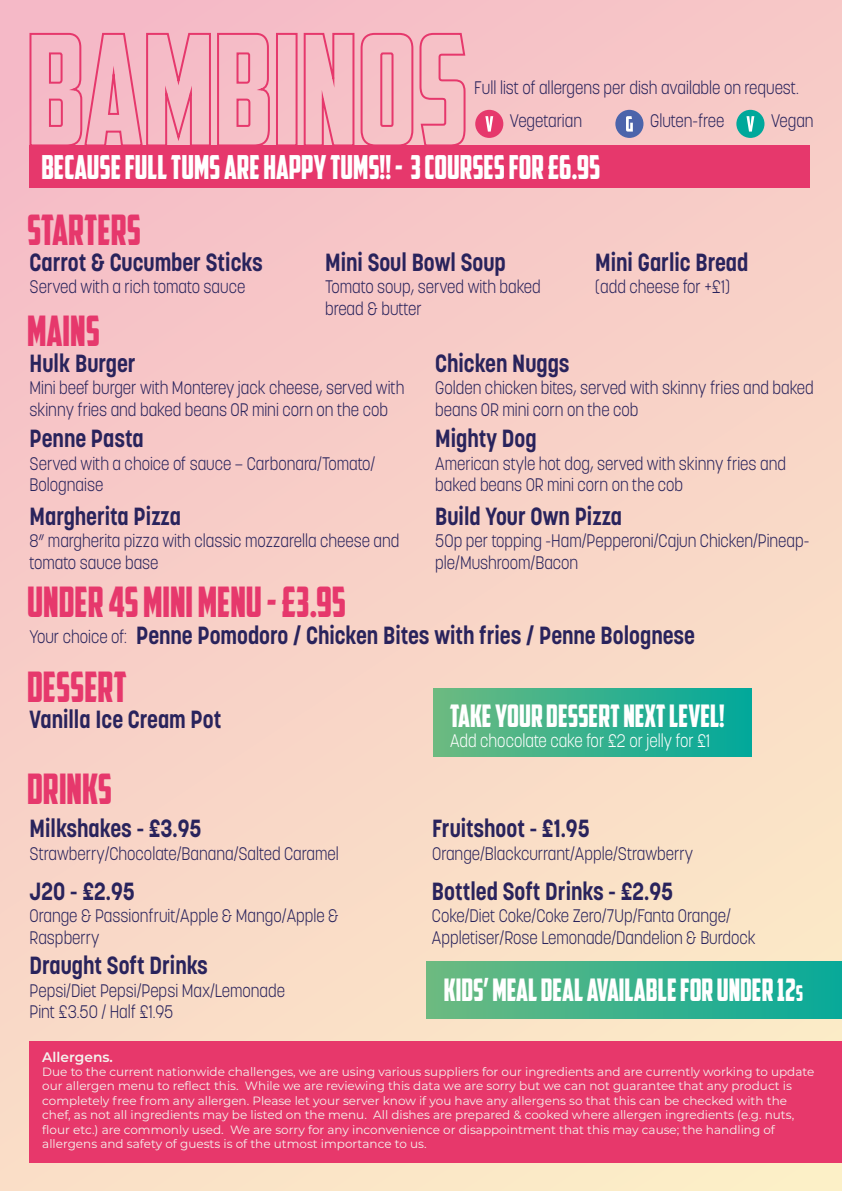
<style>
.page{position:relative;width:842px;height:1191px;background:#fff}
.page>*{position:absolute;margin:0;border:0;box-sizing:border-box;transform-origin:0 0}
.t1{font:42px "American Captain";color:#e6386c;scale:.88 1}
.t2{font:33px "American Captain";color:#fff;scale:.88 1}
.t3{font:31px "American Captain";color:#fff;scale:.88 1}
.t4{font:700 24.6px "Korolev";color:#29235c;scale:.88 1}
.t5{font:300 18px/21.6px "Korolev";color:#29235c;scale:.88 1}
.t6{font:300 18px "Korolev";color:#fff;scale:.88 1}
.t7{font:600 13.8px "Montserrat";color:#f4f3ee}
.t8{font:12px/14.4px "Montserrat";color:#f4f3ee}
.s1{font-size:21.8px}
</style>
<div class="page">
<div style="left:0;top:0;width:842px;height:1191px;background:linear-gradient(to bottom,#f6c2c7,#fae2c6)"></div>
<svg style="left:28px;top:32px;width:243px;height:115px;background:#f3aabb"></svg>
<div style="left:276px;top:33px;width:22px;height:113px;border:2px solid #e6386c"></div>
<svg style="left:303px;top:32px;width:164px;height:113px;background:#f4b2bd"></svg>
<div style="left:475px;top:110px;width:28px;height:28px;background:#e6386c;border-radius:50%"></div>
<svg style="left:485px;top:116px;width:8px;height:16px"></svg>
<div style="left:736px;top:110px;width:28px;height:28px;background:#00a89b;border-radius:50%"></div>
<svg style="left:746px;top:116px;width:8px;height:16px"></svg>
<div style="left:615px;top:110px;width:28px;height:28px;background:#4c64ab;border-radius:50%"></div>
<svg style="left:626px;top:116px;width:7px;height:16px"></svg>
<div style="left:30px;top:145px;width:780px;height:43px;background:#e6386c"></div>
<div style="left:427px;top:961px;width:415px;height:57px;background:linear-gradient(to right,#6dba80,#08a999)"></div>
<div style="left:433px;top:688px;width:319px;height:69px;background:linear-gradient(to right,#6dba80,#01a89b)"></div>
<div style="left:29px;top:1041px;width:813px;height:121px;background:#e7386b"></div>
<p class="t5" style="left:510px;top:71px;width:330px;line-height:33px;text-indent:-36px">Full list of allergens per dish available on request.<br>Vegetarian</p>
<p class="t5" style="left:650px;top:110px;width:86px">Gluten-free</p>
<p class="t5" style="left:771px;top:110px;width:50px">Vegan</p>
<h2 class="t2" style="left:41px;top:147px;width:637px">BECAUSE FULL TUMS ARE HAPPY TUMS!! - 3 COURSES FOR £6.95</h2>
<h1 class="t1" style="left:27px;top:204px;width:131px">STARTERS</h1>
<h3 class="t4" style="left:30px;top:246px;width:266px">Carrot &amp; Cucumber Sticks</h3>
<p class="t5" style="left:30px;top:276px;width:247px">Served with a rich tomato sauce</p>
<h1 class="t1" style="left:27px;top:305px;width:84px">MAINS</h1>
<h3 class="t4" style="left:30px;top:347px;width:122px">Hulk Burger</h3>
<h3 class="t4" style="left:325px;top:246px;width:207px">Mini Soul Bowl Soup</h3>
<p class="t5" style="left:325px;top:276px;width:247px">Tomato soup, served with baked bread &amp; butter</p>
<h3 class="t4" style="left:435px;top:347px;width:154px">Chicken Nuggs</h3>
<h3 class="t4" style="left:595px;top:247px;width:175px">Mini Garlic Bread</h3>
<p class="t5" style="left:595px;top:276px;width:154px">(add cheese for +£1)</p>
<p class="t5" style="left:30px;top:377px;width:427px">Mini beef burger with Monterey jack cheese, served with skinny fries and baked beans OR mini corn on the cob</p>
<p class="t5" style="left:435px;top:377px;width:432px">Golden chicken bites, served with skinny fries and baked beans OR mini corn on the cob</p>
<h3 class="t4" style="left:30px;top:423px;width:131px">Penne Pasta</h3>
<h3 class="t4" style="left:435px;top:423px;width:117px">Mighty Dog</h3>
<p class="t5" style="left:30px;top:452px;width:394px">Served with a choice of sauce – Carbonara/Tomato/<br>Bolognaise</p>
<p class="t5" style="left:435px;top:452px;width:400px">American style hot dog, served with skinny fries and baked beans OR mini corn on the cob</p>
<h3 class="t4" style="left:30px;top:500px;width:174px">Margherita Pizza</h3>
<h3 class="t4" style="left:435px;top:500px;width:214px">Build Your Own Pizza</h3>
<p class="t5" style="left:30px;top:530px;width:422px">8” margherita pizza with classic mozzarella cheese and tomato sauce base</p>
<p class="t5" style="left:435px;top:530px;width:427px">50p per topping -Ham/Pepperoni/Cajun Chicken/Pineap&shy;ple/Mushroom/Bacon</p>
<h1 class="t1" style="left:27px;top:576px;width:364px">UNDER 4S MINI MENU - £3.95</h1>
<p class="t5" style="left:30px;top:625px;width:112px">Your choice of:</p>
<h1 class="t1" style="left:27px;top:661px;width:115px">DESSERT</h1>
<h3 class="t4" style="left:136px;top:620px;width:637px">Penne Pomodoro / Chicken Bites with fries / Penne Bolognese</h3>
<h3 class="t4" style="left:30px;top:703px;width:220px">Vanilla Ice Cream Pot</h3>
<h3 class="t3" style="left:450px;top:697px;width:314px">TAKE YOUR DESSERT NEXT LEVEL!</h3>
<p class="t6" style="left:450px;top:728px;width:297px">Add chocolate cake for £2 or jelly for £1</p>
<h1 class="t1" style="left:27px;top:764px;width:98px">DRINKS</h1>
<h3 class="t4" style="left:30px;top:813px;width:197px">Milkshakes - £3.95</h3>
<h3 class="t4" style="left:432px;top:813px;width:181px">Fruitshoot - £1.95</h3>
<p class="t5" style="left:30px;top:842px;width:353px">Strawberry/Chocolate/Banana/Salted Caramel</p>
<p class="t5" style="left:432px;top:842px;width:298px">Orange/Blackcurrant/Apple/Strawberry</p>
<h3 class="t4" style="left:30px;top:875px;width:121px">J2O - £2.95</h3>
<h3 class="t4" style="left:432px;top:875px;width:276px">Bottled Soft Drinks - £2.95</h3>
<p class="t5" style="left:30px;top:905px;width:353px">Orange &amp; Passionfruit/Apple &amp; Mango/Apple &amp;<br>Raspberry</p>
<p class="t5" style="left:432px;top:905px;width:369px">Coke/Diet Coke/Coke Zero/7Up/Fanta Orange/<br>Appletiser/Rose Lemonade/Dandelion &amp; Burdock</p>
<h3 class="t4" style="left:30px;top:950px;width:204px">Draught Soft Drinks</h3>
<p class="t5" style="left:30px;top:979px;width:292px">Pepsi/Diet Pepsi/Pepsi Max/Lemonade<br>Pint £3.50 / Half £1.95</p>
<h3 class="t3" style="left:444px;top:971px;width:410px">KIDS’ MEAL DEAL AVAILABLE FOR UNDER 12<span class="s1">S</span></h3>
<p class="t7" style="left:42px;top:1046px;width:72px">Allergens.</p>
<p class="t8" style="left:42px;top:1064px;width:774px">Due to the current nationwide challenges, we are using various suppliers for our ingredients and are currently working to update our allergen menu to reflect this. While we are reviewing this data we are sorry but we can not guarantee that any product is completely free from any allergen. Please let your server know if you have any allergens so that this can be checked with the chef, as not all ingredients may be listed on the menu. All dishes are prepared &amp; cooked where allergen ingredients (e.g. nuts, flour etc.) are commonly used. We are sorry for any inconvenience or disappointment that this may cause; the handling of allergens and safety of guests is of the utmost importance to us.</p>
</div>
